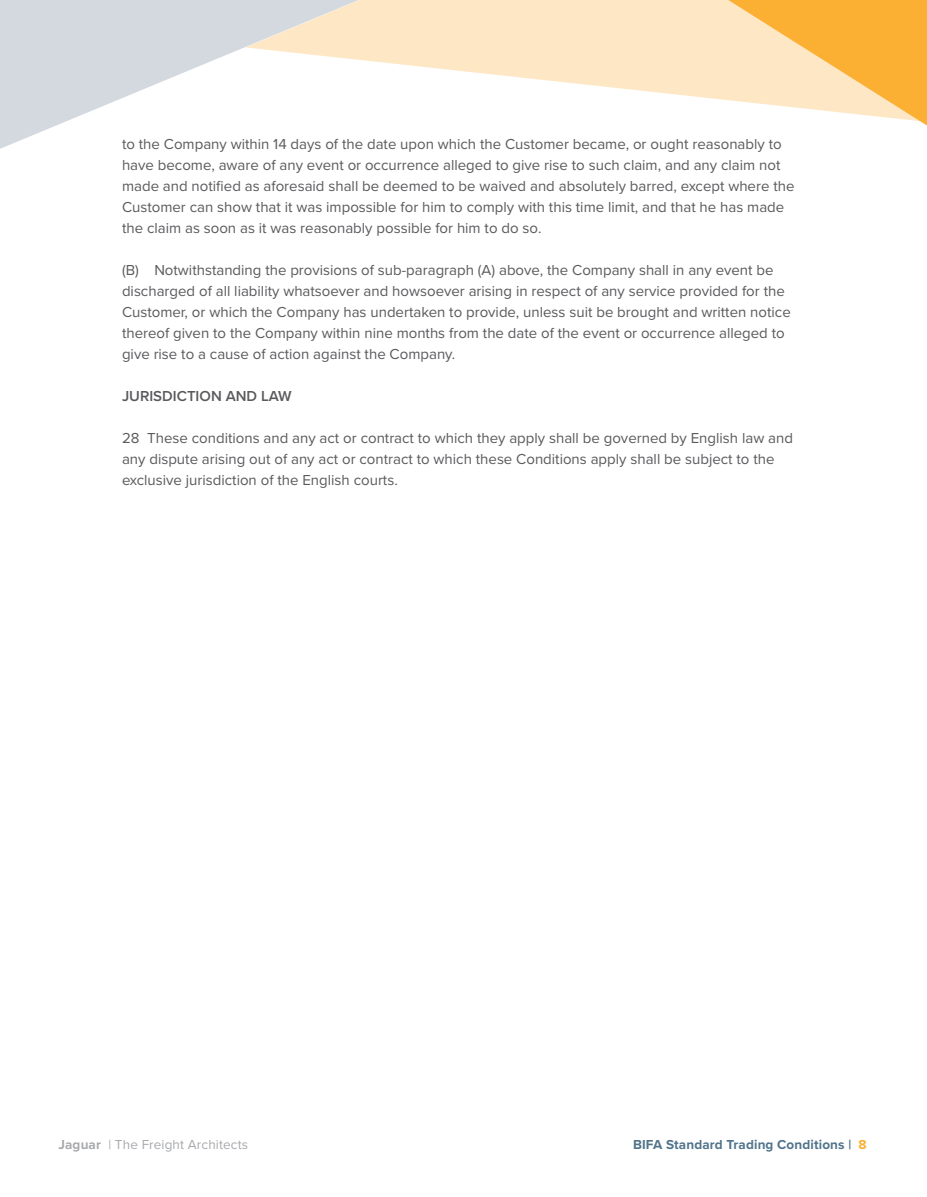
<style>
.page{position:relative;width:927px;height:1197px;background:#fff}
.page>*{position:absolute;margin:0;border:0;box-sizing:border-box;transform-origin:0 0}
.t1{font:15px/21px "Proxima Nova";color:#5a5a5d}
.t2{font:600 15px "Proxima Nova";color:#5a5a5d}
.t3{font:700 13.5px "Proxima Nova";letter-spacing:.01em;color:#51748b}
.t4{font:13.5px "Proxima Nova";letter-spacing:.01em;color:#a8a9ad}
.s1{font-weight:700}
.s2{color:#fbb033}
</style>
<div class="page">
<svg style="left:0;top:0;width:245px;height:149px;fill:#d4d8df"></svg>
<svg style="left:245px;top:0;width:483px;height:100px;fill:#fee7c5"></svg>
<svg style="left:728px;top:0;width:199px;height:126px;background:#fcce83"></svg>
<p class="t1" style="left:122px;top:133px;width:674px">to the Company within 14 days of the date upon which the Customer became, or ought reasonably to have become, aware of any event or occurrence alleged to give rise to such claim, and any claim not made and notified as aforesaid shall be deemed to be waived and absolutely barred, except where the Customer can show that it was impossible for him to comply with this time limit, and that he has made the claim as soon as it was reasonably possible for him to do so.</p>
<p class="t1" style="left:122px;top:259px;width:670px">(B) Notwithstanding the provisions of sub-paragraph (A) above, the Company shall in any event be discharged of all liability whatsoever and howsoever arising in respect of any service provided for the Customer, or which the Company has undertaken to provide, unless suit be brought and written notice thereof given to the Company within nine months from the date of the event or occurrence alleged to give rise to a cause of action against the Company.</p>
<p class="t2" style="left:122px;top:385px;width:171px">JURISDICTION AND LAW</p>
<p class="t1" style="left:122px;top:427px;width:673px">28 These conditions and any act or contract to which they apply shall be governed by English law and any dispute arising out of any act or contract to which these Conditions apply shall be subject to the exclusive jurisdiction of the English courts.</p>
<p class="t4" style="left:58px;top:1135px;width:191px"><span class="s1">Jaguar</span> | The Freight Architects</p>
<p class="t3" style="left:633px;top:1135px;width:235px">BIFA Standard Trading Conditions | <span class="s2">8</span></p>
</div>
